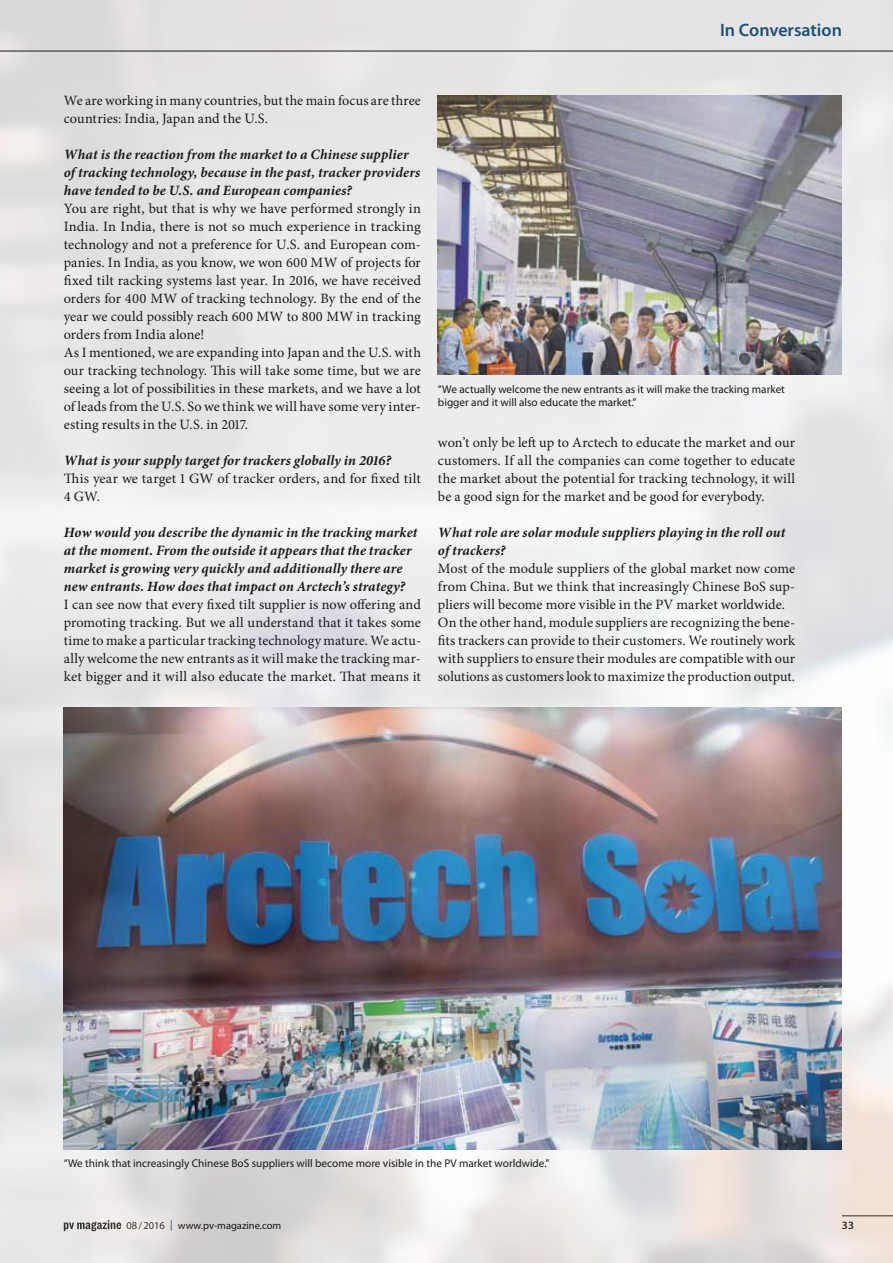
<style>
.page{position:relative;width:893px;height:1263px;background:#fff}
.page>*{position:absolute;margin:0;border:0;box-sizing:border-box;transform-origin:0 0}
.t1{font:600 18px "Myriad Pro";color:#00487e}
.t2{font:14.25px/18px "Minion Pro";letter-spacing:.005em;color:#1a1a18}
.t3{font:11.25px/13.5px "Myriad Pro";color:#1a1a18}
.t4{font:600 11.25px "Myriad Pro";color:#1a1a18}
.t5{font:10.5px "Myriad Pro";color:#1a1a18}
.s1{font-weight:700;font-style:italic}
.s2{color:#00487e}
</style>
<div class="page">
<img style="left:0;top:0;width:893px;height:1263px">
<hr style="left:0;top:51px;width:893px;height:1px;background:#1a1a18">
<p class="t1" style="left:720px;top:18px;width:123px">In Conversation</p>
<p class="t2" style="left:64px;top:91px;width:359px">We are working in many countries, but the main focus are three countries: India, Japan and the U.S.</p>
<p class="t2" style="left:64px;top:145px;width:359px"><span class="s1">What is the reaction from the market to a Chinese supplier of tracking technology, because in the past, tracker providers have tended to be U.S. and European companies?<br></span>You are right, but that is why we have performed strongly in India. In India, there is not so much experience in tracking technology and not a preference for U.S. and European com&shy;panies. In India, as you know, we won 600 MW of projects for fixed tilt racking systems last year. In 2016, we have received orders for 400 MW of tracking technology. By the end of the year we could possibly reach 600 MW to 800 MW in tracking orders from India alone!<br>As I mentioned, we are expanding into Japan and the U.S. with our tracking technology. This will take some time, but we are seeing a lot of possibilities in these markets, and we have a lot of leads from the U.S. So we think we will have some very inter&shy;esting results in the U.S. in 2017.</p>
<p class="t2" style="left:64px;top:451px;width:359px"><span class="s1">What is your supply target for trackers globally in 2016?<br></span>This year we target 1 GW of tracker orders, and for fixed tilt<br>4 GW.</p>
<p class="t2" style="left:64px;top:523px;width:359px"><span class="s1">How would you describe the dynamic in the tracking market at the moment. From the outside it appears that the tracker market is growing very quickly and additionally there are new entrants. How does that impact on Arctech’s strategy?<br></span>I can see now that every fixed tilt supplier is now offering and promoting tracking. But we all understand that it takes some time to make a particular tracking technology mature. We actu&shy;ally welcome the new entrants as it will make the tracking mar&shy;ket bigger and it will also educate the market. That means it</p>
<p class="t3" style="left:438px;top:382px;width:349px">“We actually welcome the new entrants as it will make the tracking market bigger and it will also educate the market.”</p>
<p class="t2" style="left:438px;top:433px;width:359px;text-align:justify">won’t only be left up to Arctech to educate the market and our customers. If all the companies can come together to educate the market about the potential for tracking technology, it will be a good sign for the market and be good for everybody.</p>
<p class="t2" style="left:438px;top:523px;width:359px"><span class="s1">What role are solar module suppliers playing in the roll out of trackers?<br></span>Most of the module suppliers of the global market now come from China. But we think that increasingly Chinese BoS sup&shy;pliers will become more visible in the PV market worldwide.<br>On the other hand, module suppliers are recognizing the bene&shy;fits trackers can provide to their customers. We routinely work with suppliers to ensure their modules are compatible with our solutions as customers look to maximize the production output.</p>
<p class="t3" style="left:64px;top:1156px;width:487px">“We think that increasingly Chinese BoS suppliers will become more visible in the PV market worldwide.”</p>
<p class="t5" style="left:126px;top:1219px;width:156px">08/2016 <span class="s2">|</span> www.pv-magazine.com</p>
<p class="t4" style="left:842px;top:1218px;width:14px">33</p>
</div>
